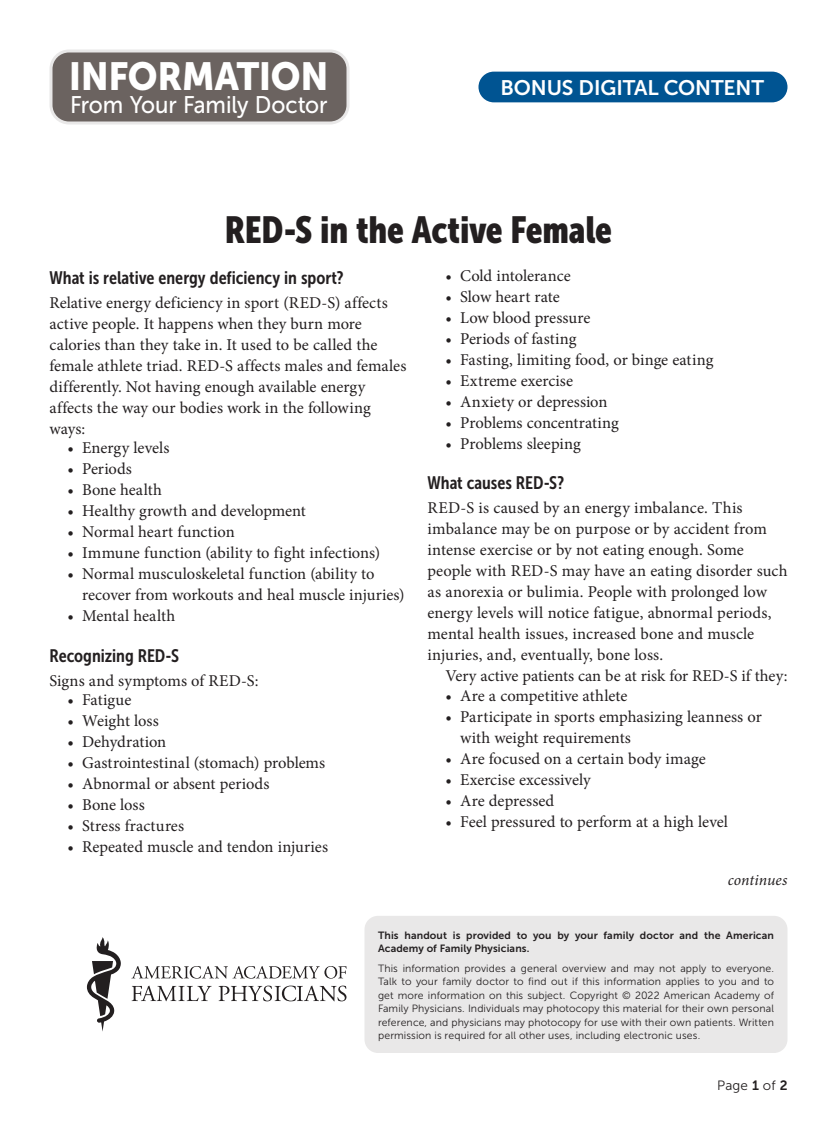
<style>
.page{position:relative;width:837px;height:1134px;background:#fff}
.page>*{position:absolute;margin:0;border:0;box-sizing:border-box;transform-origin:0 0}
.t1{font:39px "Museo Sans 900";letter-spacing:-.01em;color:#fff;scale:.93 1}
.article_title{font:37.5px "Museo Sans Cond 900";letter-spacing:-.01em;color:#231f20}
.t2{font:24px "Museo Sans 500";letter-spacing:-.005em;color:#fff;scale:.93 1}
.t3{font:21px "Museo Sans 700";letter-spacing:-.005em;color:#fff}
.head1{font:18px "Museo Sans Cond 700";color:#231f20}
.bullet_Indent{font:16.5px/21px "Minion Pro";color:#231f20}
.body_noindent{font:16.5px/21px "Minion Pro";letter-spacing:.005em;color:#231f20}
.body_text{font:16.5px "Minion Pro";letter-spacing:-.005em;color:#231f20}
.Continues{font:italic 15.75px "Minion Pro";color:#231f20}
.t4{font:13.5px "Museo Sans 300";letter-spacing:.005em;color:#231f20}
.blurb{font:10.5px/13.5px "Museo Sans 300";letter-spacing:.01em;color:#231f20;text-align:justify}
.blurb-2{font:10.5px/13.5px "Museo Sans 700";letter-spacing:.01em;color:#231f20}
.s1{font-family:"Museo Sans 700"}
</style>
<div class="page">
<div style="left:51px;top:51px;width:297px;height:72px;background:#6b6360;border-radius:18px"></div>
<div style="left:50px;top:50px;width:300px;height:74px;border:3px solid #e9e8e8;border-radius:18px"></div>
<svg style="left:131px;top:966px;width:215px;height:13px"></svg>
<svg style="left:132px;top:986px;width:80px;height:15px"></svg>
<svg style="left:219px;top:986px;width:128px;height:15px"></svg>
<svg style="left:87px;top:937px;width:34px;height:95px"></svg>
<div style="left:364px;top:916px;width:424px;height:137px;background:#e9e8e8;border-radius:14px"></div>
<div style="left:478px;top:72px;width:310px;height:30px;background:#005492;border-radius:15px"></div>
<h1 class="t1" style="left:69px;top:54px;width:281px">INFORMATION</h1>
<h3 class="t2" style="left:70px;top:92px;width:278px">From Your Family Doctor</h3>
<p class="t3" style="left:501px;top:76px;width:265px">BONUS DIGITAL CONTENT</p>
<p class="article_title" style="left:225px;top:209px;width:389px">RED-S in the Active Female</p>
<p class="head1" style="left:50px;top:268px;width:296px">What is relative energy deficiency in sport?</p>
<p class="body_noindent" style="left:50px;top:292px;width:359px">Relative energy deficiency in sport (RED-S) affects active people. It happens when they burn more calories than they take in. It used to be called the female athlete triad. RED-S affects males and females differently. Not having enough available energy affects the way our bodies work in the following ways:</p>
<p class="bullet_Indent" style="left:68px;top:438px;width:104px">• Energy levels</p>
<p class="bullet_Indent" style="left:68px;top:459px;width:66px">• Periods</p>
<p class="bullet_Indent" style="left:68px;top:480px;width:96px">• Bone health</p>
<p class="bullet_Indent" style="left:68px;top:501px;width:240px">• Healthy growth and development</p>
<p class="bullet_Indent" style="left:68px;top:522px;width:169px">• Normal heart function</p>
<p class="bullet_Indent" style="left:68px;top:543px;width:314px">• Immune function (ability to fight infections)</p>
<p class="bullet_Indent" style="left:82px;top:564px;width:324px;text-indent:-15px">• Normal musculoskeletal function (ability to recover from workouts and heal muscle injuries)</p>
<p class="bullet_Indent" style="left:68px;top:606px;width:109px">• Mental health</p>
<p class="head1" style="left:50px;top:646px;width:131px">Recognizing RED-S</p>
<p class="body_noindent" style="left:50px;top:670px;width:210px">Signs and symptoms of RED-S:</p>
<p class="bullet_Indent" style="left:68px;top:690px;width:65px">• Fatigue</p>
<p class="bullet_Indent" style="left:68px;top:711px;width:93px">• Weight loss</p>
<p class="bullet_Indent" style="left:68px;top:732px;width:100px">• Dehydration</p>
<p class="bullet_Indent" style="left:68px;top:753px;width:259px">• Gastrointestinal (stomach) problems</p>
<p class="bullet_Indent" style="left:68px;top:774px;width:203px">• Abnormal or absent periods</p>
<p class="bullet_Indent" style="left:68px;top:795px;width:79px">• Bone loss</p>
<p class="bullet_Indent" style="left:68px;top:816px;width:118px">• Stress fractures</p>
<p class="bullet_Indent" style="left:68px;top:837px;width:262px">• Repeated muscle and tendon injuries</p>
<p class="bullet_Indent" style="left:446px;top:265px;width:127px">• Cold intolerance</p>
<p class="bullet_Indent" style="left:446px;top:286px;width:116px">• Slow heart rate</p>
<p class="bullet_Indent" style="left:446px;top:307px;width:147px">• Low blood pressure</p>
<p class="bullet_Indent" style="left:446px;top:328px;width:133px">• Periods of fasting</p>
<p class="bullet_Indent" style="left:446px;top:349px;width:269px">• Fasting, limiting food, or binge eating</p>
<p class="bullet_Indent" style="left:446px;top:370px;width:129px">• Extreme exercise</p>
<p class="bullet_Indent" style="left:446px;top:391px;width:164px">• Anxiety or depression</p>
<p class="bullet_Indent" style="left:446px;top:412px;width:175px">• Problems concentrating</p>
<p class="bullet_Indent" style="left:446px;top:433px;width:137px">• Problems sleeping</p>
<p class="head1" style="left:428px;top:473px;width:138px">What causes RED-S?</p>
<p class="body_noindent" style="left:428px;top:498px;width:361px">RED-S is caused by an energy imbalance. This imbalance may be on purpose or by accident from intense exercise or by not eating enough. Some people with RED-S may have an eating disorder such as anorexia or bulimia. People with prolonged low energy levels will notice fatigue, abnormal periods, mental health issues, increased bone and muscle injuries, and, eventually, bone loss.</p>
<p class="body_text" style="left:446px;top:665px;width:344px">Very active patients can be at risk for RED-S if they:</p>
<p class="bullet_Indent" style="left:446px;top:685px;width:183px">• Are a competitive athlete</p>
<p class="bullet_Indent" style="left:460px;top:706px;width:303px;text-indent:-15px">• Participate in sports emphasizing leanness or with weight requirements</p>
<p class="bullet_Indent" style="left:446px;top:748px;width:262px">• Are focused on a certain body image</p>
<p class="bullet_Indent" style="left:446px;top:769px;width:147px">• Exercise excessively</p>
<p class="bullet_Indent" style="left:446px;top:790px;width:110px">• Are depressed</p>
<p class="bullet_Indent" style="left:446px;top:811px;width:284px">• Feel pressured to perform at a high level</p>
<p class="Continues" style="left:728px;top:869px;width:61px">continues</p>
<p class="blurb-2" style="left:378px;top:928px;width:398px">This handout is provided to you by your family doctor and the American<br>Academy of Family Physicians.</p>
<p class="blurb" style="left:378px;top:961px;width:398px">This information provides a general overview and may not apply to everyone.<br>Talk to your family doctor to find out if this information applies to you and to get more information on this subject. Copyright © 2022 American Academy of Family Physicians. Individuals may photocopy this material for their own personal reference, and physicians may photocopy for use with their own patients. Written permission is required for all other uses, including electronic uses.</p>
<p class="t4" style="left:717px;top:1079px;width:72px">Page <span class="s1">1</span> of <span class="s1">2</span></p>
</div>
